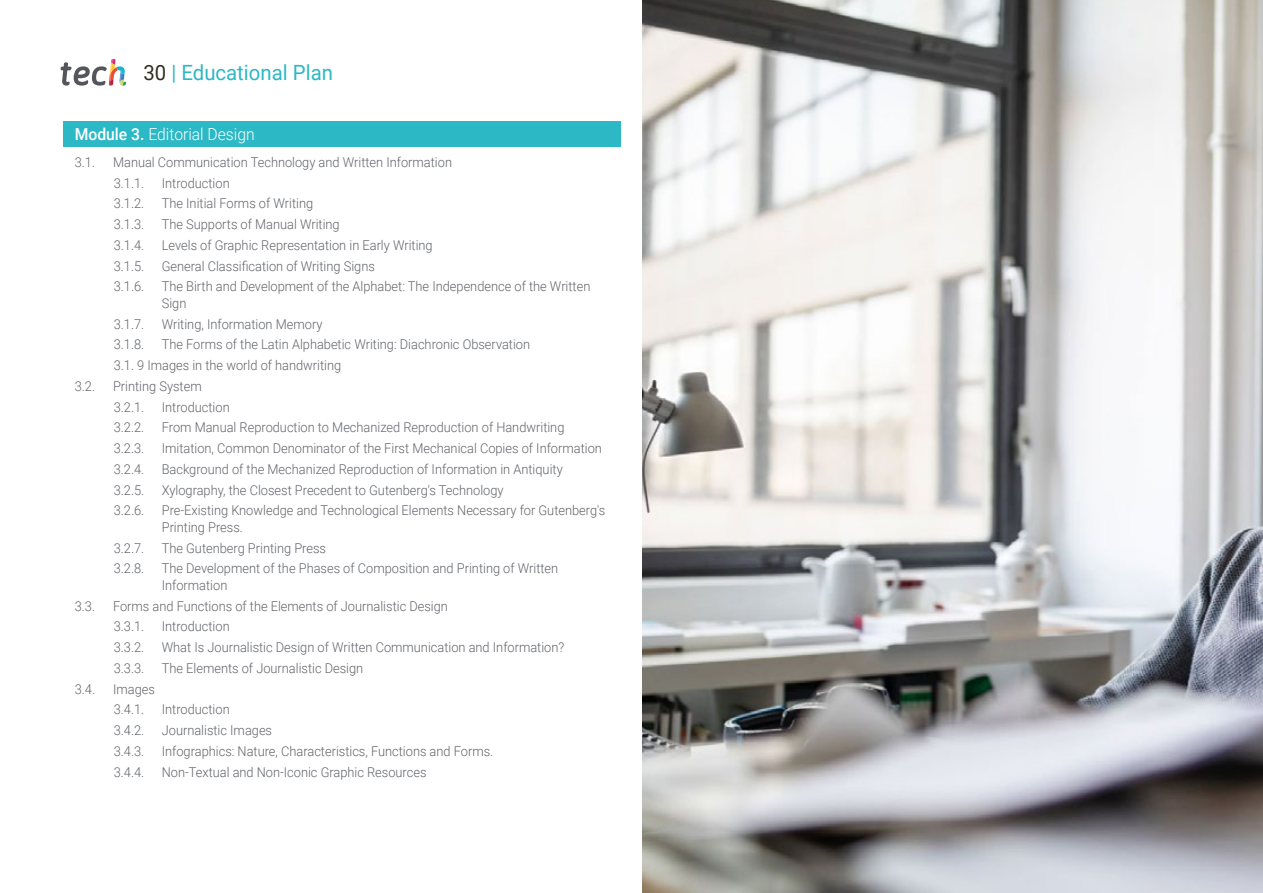
<style>
.page{position:relative;width:1263px;height:893px;background:#fff}
.page>*{position:absolute;margin:0;border:0;box-sizing:border-box;transform-origin:0 0}
.t1{font:21px "Roboto";color:#2db8c5}
.t2{font:300 16.5px "Roboto";color:#fff;scale:.95 1}
.t3{font:300 13.5px/20.7px "Roboto";color:#61646a;scale:.95 1}
.s1{color:#312e20}
.s2{font-weight:500}
</style>
<div class="page">
<svg style="left:61px;top:59px;width:65px;height:27px"></svg>
<div style="left:64px;top:121px;width:557px;height:25px;background:#2db8c5"></div>
<img style="left:642px;top:0;width:621px;height:893px">
<h1 class="t1" style="left:144px;top:57px;width:191px"><span class="s1">30</span> | Educational Plan</h1>
<p class="t2" style="left:75px;top:122px;width:191px"><span class="s2">Module 3.</span> Editorial Design</p>
<p class="t3" style="left:75px;top:151px;width:23px">3.1.</p>
<p class="t3" style="left:113px;top:151px;width:358px">Manual Communication Technology and Written Information<br>3.1.1.</p>
<p class="t3" style="left:162px;top:172px;width:73px">Introduction</p>
<p class="t3" style="left:114px;top:193px;width:34px">3.1.2.</p>
<p class="t3" style="left:162px;top:193px;width:161px">The Initial Forms of Writing</p>
<p class="t3" style="left:114px;top:214px;width:34px">3.1.3.</p>
<p class="t3" style="left:162px;top:214px;width:189px">The Supports of Manual Writing</p>
<p class="t3" style="left:114px;top:234px;width:34px">3.1.4.</p>
<p class="t3" style="left:162px;top:234px;width:287px">Levels of Graphic Representation in Early Writing</p>
<p class="t3" style="left:114px;top:255px;width:34px">3.1.5.</p>
<p class="t3" style="left:162px;top:255px;width:226px">General Classification of Writing Signs</p>
<p class="t3" style="left:114px;top:276px;width:34px">3.1.6.</p>
<p class="t3" style="left:162px;top:278px;width:453px;line-height:16.5px">The Birth and Development of the Alphabet: The Independence of the Written<br>Sign</p>
<p class="t3" style="left:114px;top:313px;width:34px">3.1.7.</p>
<p class="t3" style="left:162px;top:313px;width:171px">Writing, Information Memory</p>
<p class="t3" style="left:114px;top:334px;width:34px">3.1.8.</p>
<p class="t3" style="left:114px;top:334px;width:440px;text-indent:48px">The Forms of the Latin Alphabetic Writing: Diachronic Observation<br>3.1. 9 Images in the world of handwriting</p>
<p class="t3" style="left:75px;top:375px;width:23px">3.2.</p>
<p class="t3" style="left:113px;top:375px;width:95px">Printing System<br>3.2.1.</p>
<p class="t3" style="left:162px;top:396px;width:73px">Introduction</p>
<p class="t3" style="left:114px;top:417px;width:34px">3.2.2.</p>
<p class="t3" style="left:162px;top:417px;width:425px">From Manual Reproduction to Mechanized Reproduction of Handwriting</p>
<p class="t3" style="left:114px;top:438px;width:34px">3.2.3.</p>
<p class="t3" style="left:162px;top:438px;width:465px">Imitation, Common Denominator of the First Mechanical Copies of Information</p>
<p class="t3" style="left:114px;top:458px;width:34px">3.2.4.</p>
<p class="t3" style="left:162px;top:458px;width:424px">Background of the Mechanized Reproduction of Information in Antiquity</p>
<p class="t3" style="left:114px;top:479px;width:34px">3.2.5.</p>
<p class="t3" style="left:162px;top:479px;width:361px">Xylography, the Closest Precedent to Gutenberg's Technology</p>
<p class="t3" style="left:114px;top:500px;width:34px">3.2.6.</p>
<p class="t3" style="left:162px;top:502px;width:468px;line-height:16.5px">Pre-Existing Knowledge and Technological Elements Necessary for Gutenberg's<br>Printing Press.</p>
<p class="t3" style="left:114px;top:537px;width:34px">3.2.7.</p>
<p class="t3" style="left:162px;top:537px;width:174px">The Gutenberg Printing Press</p>
<p class="t3" style="left:114px;top:558px;width:34px">3.2.8.</p>
<p class="t3" style="left:162px;top:560px;width:419px;line-height:16.5px">The Development of the Phases of Composition and Printing of Written<br>Information</p>
<p class="t3" style="left:75px;top:595px;width:23px">3.3.</p>
<p class="t3" style="left:113px;top:595px;width:354px">Forms and Functions of the Elements of Journalistic Design<br>3.3.1.</p>
<p class="t3" style="left:162px;top:616px;width:73px">Introduction</p>
<p class="t3" style="left:114px;top:637px;width:34px">3.3.2.</p>
<p class="t3" style="left:162px;top:637px;width:425px">What Is Journalistic Design of Written Communication and Information?</p>
<p class="t3" style="left:114px;top:657px;width:34px">3.3.3.</p>
<p class="t3" style="left:162px;top:657px;width:214px">The Elements of Journalistic Design</p>
<p class="t3" style="left:75px;top:678px;width:23px">3.4.</p>
<p class="t3" style="left:113px;top:678px;width:46px">Images<br>3.4.1.</p>
<p class="t3" style="left:162px;top:699px;width:73px">Introduction</p>
<p class="t3" style="left:114px;top:720px;width:34px">3.4.2.</p>
<p class="t3" style="left:162px;top:720px;width:118px">Journalistic Images</p>
<p class="t3" style="left:114px;top:740px;width:34px">3.4.3.</p>
<p class="t3" style="left:162px;top:740px;width:350px">Infographics: Nature, Characteristics, Functions and Forms.</p>
<p class="t3" style="left:114px;top:761px;width:34px">3.4.4.</p>
<p class="t3" style="left:162px;top:761px;width:280px">Non-Textual and Non-Iconic Graphic Resources</p>
</div>
